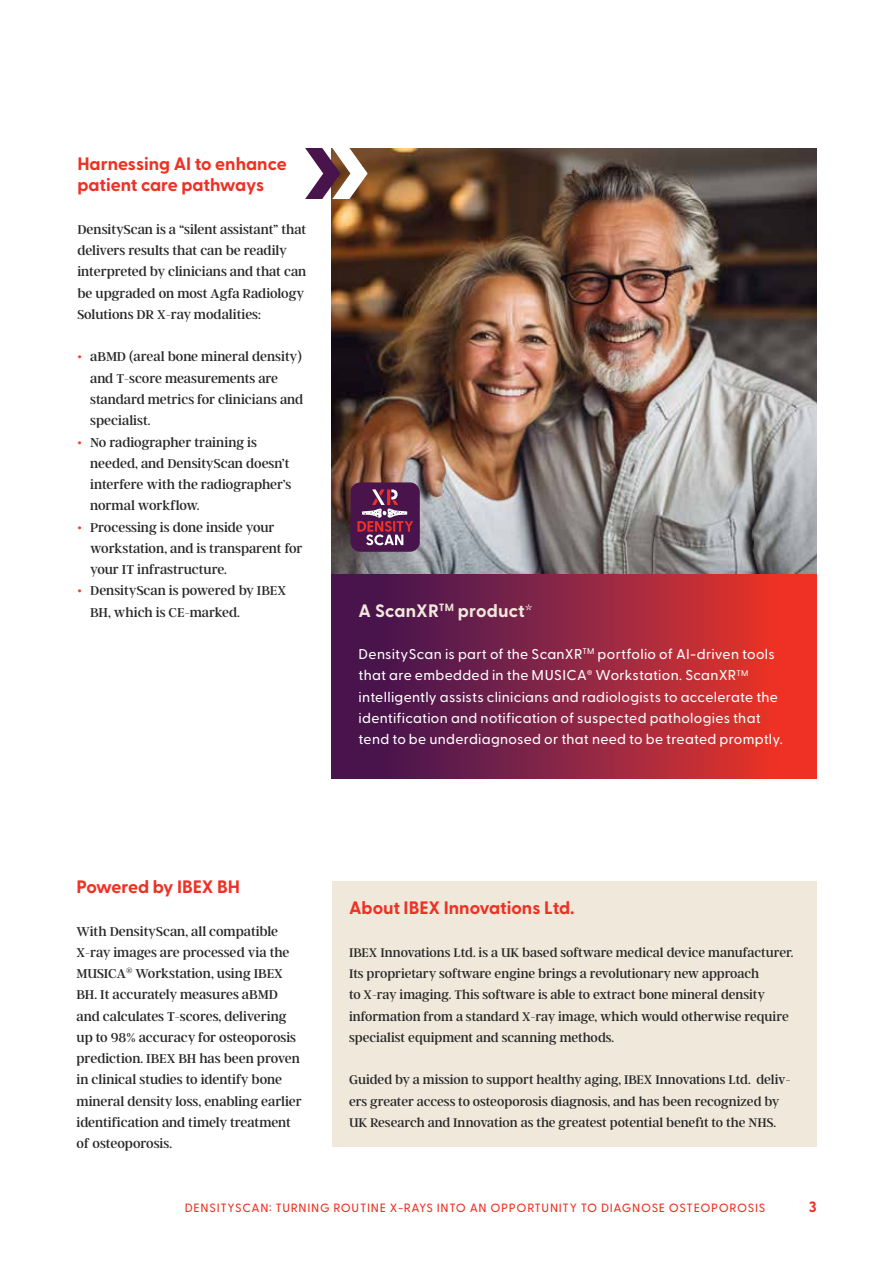
<style>
.page{position:relative;width:893px;height:1263px;background:#fff}
.page>*{position:absolute;margin:0;border:0;box-sizing:border-box;transform-origin:0 0}
.t1{font:700 18px/21.3px "Greycliff CF";color:#ee3124}
.t2{font:700 18px "Greycliff CF";letter-spacing:.01em;color:#f0e9db}
.t3{font:700 15px "Greycliff CF";color:#ee3124}
.t4{font:14.25px/21.3px "Argent CF";color:#292829}
.t5{font:500 14.25px/21.3px "Greycliff CF";letter-spacing:.02em;color:#fff}
.t6{font:13.8px/21.3px "Argent CF";color:#292829}
.t7{font:500 12px "Greycliff CF";letter-spacing:.06em;color:#ee3124}
.s1{color:#ef4029}
</style>
<div class="page">
<div style="left:332px;top:881px;width:484px;height:266px;background:#f0e9db"></div>
<img style="left:332px;top:149px;width:484px;height:425px">
<svg style="left:332px;top:574px;width:484px;height:204px;background:#92243f"></svg>
<svg style="left:305px;top:148px;width:63px;height:51px"></svg>
<div style="left:350px;top:482px;width:70px;height:70px;background:#49134c;border-radius:10px"></div>
<svg style="left:357px;top:489px;width:56px;height:56px"></svg>
<p class="t1" style="left:77px;top:152px;width:211px">Harnessing AI to enhance patient care pathways</p>
<p class="t4" style="left:77px;top:219px;width:231px">DensityScan is a “silent assistant” that delivers results that can be readily interpreted by clinicians and that can be upgraded on most Agfa Radiology Solutions DR X-ray modalities:</p>
<p class="t4" style="left:90px;top:346px;width:215px;text-indent:-13px"><span class="s1">•</span> aBMD (areal bone mineral density) and T-score measurements are standard metrics for clinicians and specialist.</p>
<p class="t4" style="left:90px;top:431px;width:203px;text-indent:-13px"><span class="s1">•</span> No radiographer training is needed, and DensityScan doesn’t interfere with the radiographer’s normal workflow.</p>
<p class="t4" style="left:90px;top:516px;width:214px;text-indent:-13px"><span class="s1">•</span> Processing is done inside your workstation, and is transparent for your IT infrastructure.</p>
<p class="t4" style="left:90px;top:580px;width:197px;text-indent:-13px"><span class="s1">•</span> DensityScan is powered by IBEX<br>BH, which is CE-marked.</p>
<p class="t2" style="left:359px;top:597px;width:176px">A ScanXR<sup>TM</sup> product*</p>
<p class="t5" style="left:359px;top:642px;width:426px">DensityScan is part of the ScanXR<sup>TM</sup> portfolio of AI-driven tools that are embedded in the MUSICA<sup>®</sup> Workstation. ScanXR<sup>TM </sup>intelligently assists clinicians and radiologists to accelerate the identification and notification of suspected pathologies that tend to be underdiagnosed or that need to be treated promptly.</p>
<p class="t1" style="left:77px;top:875px;width:165px">Powered by IBEX BH</p>
<p class="t4" style="left:77px;top:920px;width:227px">With DensityScan, all compatible X-ray images are processed via the MUSICA<sup>®</sup> Workstation, using IBEX BH. It accurately measures aBMD and calculates T-scores, delivering up to 98% accuracy for osteoporosis prediction. IBEX BH has been proven in clinical studies to identify bone mineral density loss, enabling earlier identification and timely treatment of osteoporosis.</p>
<p class="t1" style="left:349px;top:896px;width:227px">About IBEX Innovations Ltd.</p>
<p class="t6" style="left:349px;top:942px;width:446px">IBEX Innovations Ltd. is a UK based software medical device manufacturer.<br>Its proprietary software engine brings a revolutionary new approach<br>to X-ray imaging. This software is able to extract bone mineral density information from a standard X-ray image, which would otherwise require specialist equipment and scanning methods.</p>
<p class="t6" style="left:349px;top:1069px;width:443px">Guided by a mission to support healthy aging, IBEX Innovations Ltd. deliv&shy;ers greater access to osteoporosis diagnosis, and has been recognized by<br>UK Research and Innovation as the greatest potential benefit to the NHS.</p>
<p class="t7" style="left:185px;top:1199px;width:582px">DENSITYSCAN: TURNING ROUTINE X-RAYS INTO AN OPPORTUNITY TO DIAGNOSE OSTEOPOROSIS</p>
<p class="t3" style="left:809px;top:1195px;width:9px">3</p>
</div>
